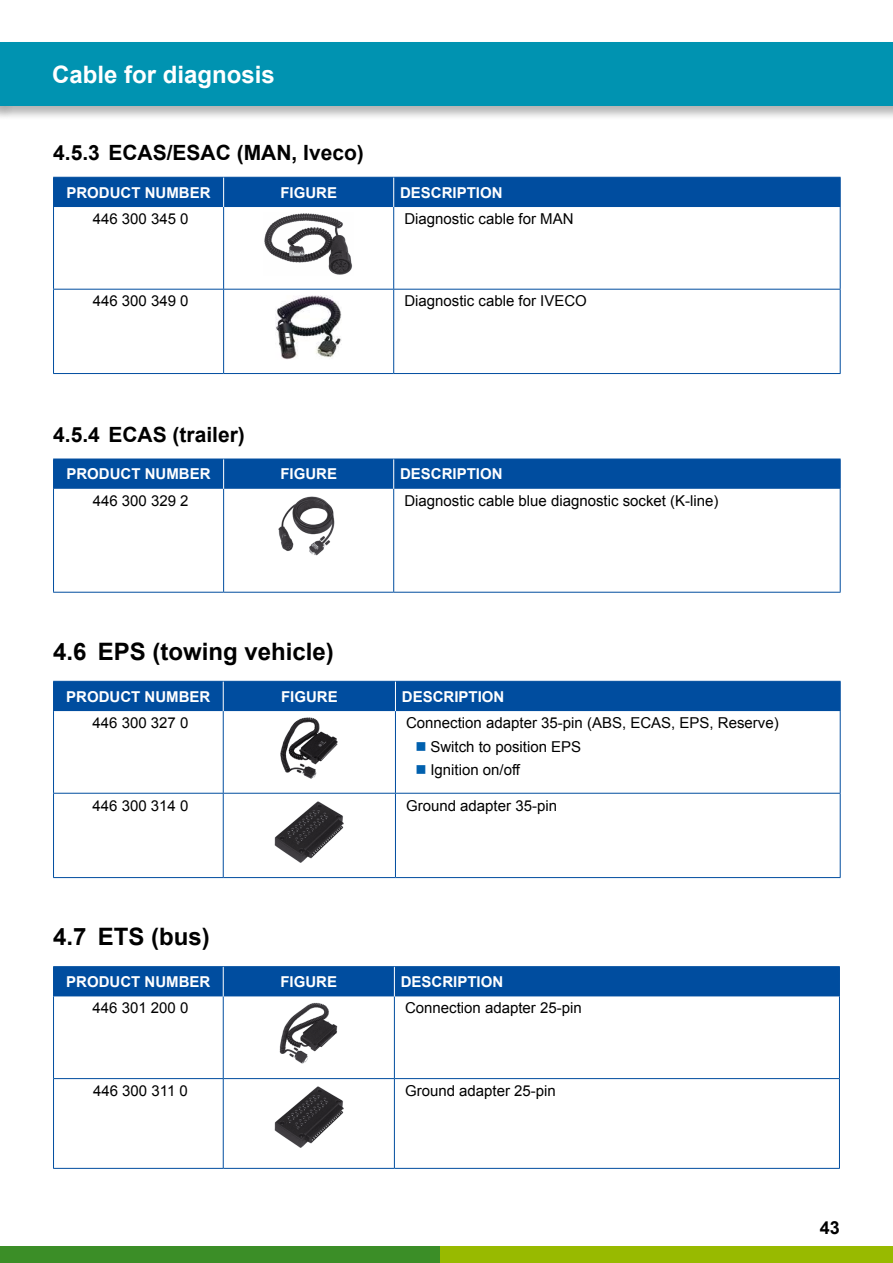
<style>
.page{position:relative;width:893px;height:1263px;background:#fff}
.page>*{position:absolute;margin:0;border:0;box-sizing:border-box;transform-origin:0 0}
.t1{font:700 24px "Arial";color:#000}
.t2{font:700 24px "Arial";color:#fff}
.t3{font:700 21px "Arial";color:#000}
.t4{font:700 18px "Arial";color:#000}
.t5{font:15px/24.3px "Arial";color:#000}
.t6{font:700 15px "Arial";color:#fff}
</style>
<div class="page">
<div style="left:0;top:1246px;width:440px;height:17px;background:#3b8e27"></div>
<div style="left:440px;top:1246px;width:453px;height:17px;background:#98ba00"></div>
<div style="left:0;top:40px;width:893px;height:80px;background:#000;opacity:.3"></div>
<div style="left:0;top:43px;width:893px;height:63px;background:#0093b1"></div>
<hr style="left:53px;top:207px;width:1px;height:82px;background:#004d9f">
<hr style="left:223px;top:207px;width:1px;height:82px;background:#004d9f">
<hr style="left:393px;top:207px;width:1px;height:82px;background:#004d9f">
<hr style="left:840px;top:207px;width:1px;height:82px;background:#004d9f">
<hr style="left:53px;top:289px;width:171px;height:1px;background:#004d9f">
<hr style="left:53px;top:290px;width:1px;height:83px;background:#004d9f">
<hr style="left:224px;top:289px;width:170px;height:1px;background:#004d9f">
<hr style="left:223px;top:290px;width:1px;height:83px;background:#004d9f">
<hr style="left:394px;top:289px;width:447px;height:1px;background:#004d9f">
<hr style="left:393px;top:290px;width:1px;height:83px;background:#004d9f">
<hr style="left:840px;top:290px;width:1px;height:83px;background:#004d9f">
<hr style="left:53px;top:373px;width:171px;height:1px;background:#004d9f">
<hr style="left:224px;top:373px;width:170px;height:1px;background:#004d9f">
<hr style="left:394px;top:373px;width:447px;height:1px;background:#004d9f">
<div style="left:53px;top:177px;width:788px;height:30px;background:#004d9f"></div>
<img style="left:264px;top:213px;width:88px;height:62px">
<img style="left:276px;top:295px;width:66px;height:64px">
<div style="left:54px;top:460px;width:786px;height:29px;background:#004d9f"></div>
<hr style="left:53px;top:459px;width:171px;height:1px;background:#004d9f">
<hr style="left:53px;top:459px;width:1px;height:30px;background:#004d9f">
<hr style="left:224px;top:459px;width:170px;height:1px;background:#004d9f">
<hr style="left:394px;top:459px;width:447px;height:1px;background:#004d9f">
<hr style="left:840px;top:459px;width:1px;height:30px;background:#004d9f">
<hr style="left:53px;top:489px;width:1px;height:103px;background:#004d9f">
<hr style="left:223px;top:489px;width:1px;height:103px;background:#004d9f">
<hr style="left:393px;top:489px;width:1px;height:103px;background:#004d9f">
<hr style="left:840px;top:489px;width:1px;height:103px;background:#004d9f">
<hr style="left:53px;top:592px;width:171px;height:1px;background:#004d9f">
<hr style="left:224px;top:592px;width:170px;height:1px;background:#004d9f">
<hr style="left:394px;top:592px;width:447px;height:1px;background:#004d9f">
<hr style="left:223px;top:459px;width:1px;height:30px;background:#fff">
<hr style="left:393px;top:459px;width:1px;height:30px;background:#fff">
<img style="left:278px;top:496px;width:57px;height:60px">
<hr style="left:53px;top:711px;width:1px;height:82px;background:#004d9f">
<hr style="left:223px;top:711px;width:1px;height:82px;background:#004d9f">
<hr style="left:395px;top:711px;width:1px;height:82px;background:#004d9f">
<hr style="left:840px;top:711px;width:1px;height:82px;background:#004d9f">
<hr style="left:53px;top:793px;width:170px;height:1px;background:#004d9f">
<hr style="left:53px;top:794px;width:1px;height:83px;background:#004d9f">
<hr style="left:223px;top:793px;width:172px;height:1px;background:#004d9f">
<hr style="left:223px;top:794px;width:1px;height:83px;background:#004d9f">
<hr style="left:395px;top:793px;width:446px;height:1px;background:#004d9f">
<hr style="left:395px;top:794px;width:1px;height:83px;background:#004d9f">
<hr style="left:840px;top:794px;width:1px;height:83px;background:#004d9f">
<hr style="left:53px;top:877px;width:170px;height:1px;background:#004d9f">
<hr style="left:223px;top:877px;width:172px;height:1px;background:#004d9f">
<hr style="left:395px;top:877px;width:446px;height:1px;background:#004d9f">
<div style="left:53px;top:681px;width:788px;height:30px;background:#004d9f"></div>
<img style="left:280px;top:717px;width:58px;height:62px">
<img style="left:274px;top:801px;width:70px;height:62px">
<hr style="left:53px;top:966px;width:170px;height:1px;background:#004d9f">
<hr style="left:223px;top:966px;width:171px;height:1px;background:#004d9f">
<hr style="left:394px;top:966px;width:446px;height:1px;background:#004d9f">
<hr style="left:53px;top:996px;width:1px;height:82px;background:#004d9f">
<hr style="left:223px;top:996px;width:1px;height:82px;background:#004d9f">
<hr style="left:394px;top:996px;width:1px;height:82px;background:#004d9f">
<hr style="left:839px;top:996px;width:1px;height:82px;background:#004d9f">
<hr style="left:53px;top:1078px;width:170px;height:1px;background:#004d9f">
<hr style="left:53px;top:1079px;width:1px;height:89px;background:#004d9f">
<hr style="left:223px;top:1078px;width:171px;height:1px;background:#004d9f">
<hr style="left:223px;top:1079px;width:1px;height:89px;background:#004d9f">
<hr style="left:394px;top:1078px;width:446px;height:1px;background:#004d9f">
<hr style="left:394px;top:1079px;width:1px;height:89px;background:#004d9f">
<hr style="left:839px;top:1079px;width:1px;height:89px;background:#004d9f">
<hr style="left:53px;top:1168px;width:170px;height:1px;background:#004d9f">
<hr style="left:223px;top:1168px;width:171px;height:1px;background:#004d9f">
<hr style="left:394px;top:1168px;width:446px;height:1px;background:#004d9f">
<div style="left:53px;top:967px;width:787px;height:29px;background:#004d9f"></div>
<img style="left:279px;top:1002px;width:59px;height:62px">
<img style="left:274px;top:1086px;width:70px;height:62px">
<h1 class="t2" style="left:52px;top:59px;width:224px">Cable for diagnosis</h1>
<h2 class="t3" style="left:53px;top:138px;width:312px">4.5.3 ECAS/ESAC (MAN, Iveco)</h2>
<p class="t6" style="left:66px;top:182px;width:146px">PRODUCT NUMBER</p>
<p class="t6" style="left:280px;top:182px;width:58px">FIGURE</p>
<p class="t6" style="left:400px;top:182px;width:104px">DESCRIPTION</p>
<p class="t5" style="left:93px;top:207px;width:97px">446 300 345 0</p>
<p class="t5" style="left:404px;top:207px;width:171px">Diagnostic cable for MAN</p>
<p class="t5" style="left:93px;top:289px;width:97px">446 300 349 0</p>
<p class="t5" style="left:404px;top:289px;width:184px">Diagnostic cable for IVECO</p>
<h2 class="t3" style="left:53px;top:420px;width:193px">4.5.4 ECAS (trailer)</h2>
<p class="t6" style="left:66px;top:464px;width:146px">PRODUCT NUMBER</p>
<p class="t6" style="left:280px;top:464px;width:58px">FIGURE</p>
<p class="t6" style="left:400px;top:464px;width:104px">DESCRIPTION</p>
<p class="t5" style="left:93px;top:488px;width:97px">446 300 329 2</p>
<p class="t5" style="left:404px;top:488px;width:316px">Diagnostic cable blue diagnostic socket (K-line)</p>
<h1 class="t1" style="left:53px;top:635px;width:282px">4.6 EPS (towing vehicle)</h1>
<p class="t6" style="left:66px;top:686px;width:146px">PRODUCT NUMBER</p>
<p class="t6" style="left:281px;top:686px;width:58px">FIGURE</p>
<p class="t6" style="left:402px;top:686px;width:104px">DESCRIPTION</p>
<p class="t5" style="left:93px;top:711px;width:97px">446 300 327 0</p>
<p class="t5" style="left:430px;top:711px;width:350px;text-indent:-24px">Connection adapter 35-pin (ABS, ECAS, EPS, Reserve)<br>Switch to position EPS</p>
<p class="t5" style="left:430px;top:757px;width:91px">Ignition on/off</p>
<p class="t5" style="left:93px;top:793px;width:97px">446 300 314 0</p>
<p class="t5" style="left:406px;top:793px;width:152px">Ground adapter 35-pin</p>
<h1 class="t1" style="left:53px;top:920px;width:158px">4.7 ETS (bus)</h1>
<p class="t6" style="left:66px;top:972px;width:146px">PRODUCT NUMBER</p>
<p class="t6" style="left:280px;top:972px;width:58px">FIGURE</p>
<p class="t6" style="left:401px;top:972px;width:104px">DESCRIPTION</p>
<p class="t5" style="left:93px;top:996px;width:97px">446 301 200 0</p>
<p class="t5" style="left:405px;top:996px;width:178px">Connection adapter 25-pin</p>
<p class="t5" style="left:93px;top:1079px;width:96px">446 300 311 0</p>
<p class="t5" style="left:405px;top:1079px;width:152px">Ground adapter 25-pin</p>
<p class="t4" style="left:820px;top:1215px;width:22px">43</p>
</div>
